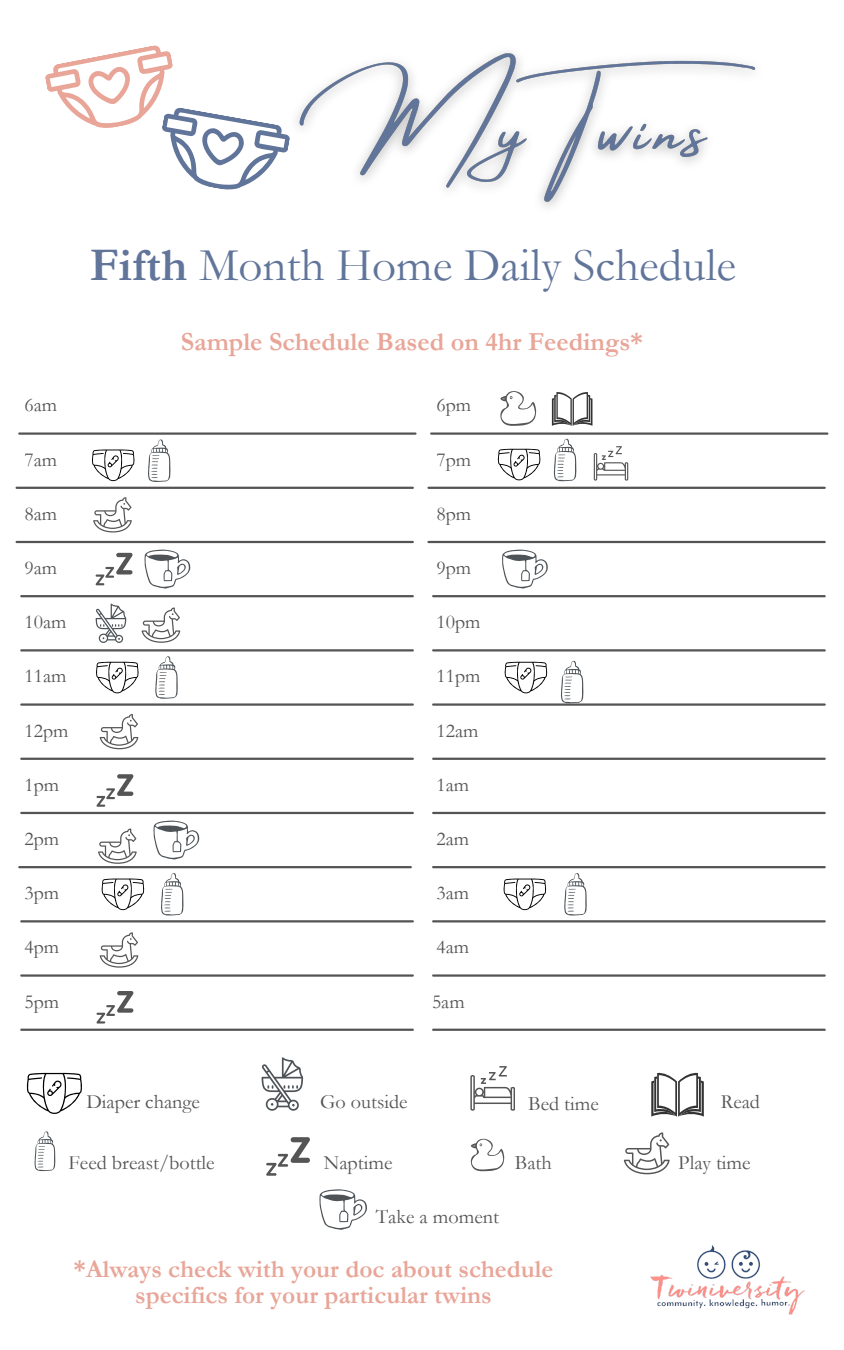
<style>
.page{position:relative;width:844px;height:1350px;background:#fff}
.page>*{position:absolute;margin:0;border:0;box-sizing:border-box;transform-origin:0 0}
.t1{font:47.25px "Garamond";color:#61759b}
.t2{font:700 26.25px "Garamond";color:#e8a598}
.t3{font:700 25.35px/26.4px "Garamond";color:#e8a598;text-align:center}
.t4{font:20.25px "Garamond";color:#555}
.t5{font:19.8px "Garamond";color:#555}
.s1{font-weight:700}
</style>
<div class="page">
<hr style="left:433px;top:758px;width:391px;height:2px;background:#545454">
<hr style="left:433px;top:974px;width:391px;height:3px;background:#545454">
<hr style="left:433px;top:595px;width:391px;height:2px;background:#545454">
<hr style="left:433px;top:812px;width:391px;height:2px;background:#545454">
<hr style="left:433px;top:1029px;width:391px;height:2px;background:#545454">
<hr style="left:433px;top:703px;width:391px;height:3px;background:#545454">
<hr style="left:433px;top:920px;width:391px;height:2px;background:#545454">
<hr style="left:428px;top:541px;width:396px;height:2px;background:#545454">
<hr style="left:433px;top:649px;width:391px;height:3px;background:#545454">
<hr style="left:433px;top:866px;width:391px;height:2px;background:#545454">
<hr style="left:428px;top:487px;width:396px;height:2px;background:#545454">
<hr style="left:431px;top:432px;width:396px;height:3px;background:#545454">
<hr style="left:21px;top:758px;width:392px;height:2px;background:#545454">
<hr style="left:21px;top:974px;width:392px;height:3px;background:#545454">
<hr style="left:21px;top:595px;width:392px;height:2px;background:#545454">
<hr style="left:21px;top:812px;width:392px;height:2px;background:#545454">
<hr style="left:21px;top:1029px;width:392px;height:2px;background:#545454">
<hr style="left:21px;top:703px;width:392px;height:3px;background:#545454">
<hr style="left:21px;top:920px;width:392px;height:2px;background:#545454">
<hr style="left:17px;top:541px;width:396px;height:2px;background:#545454">
<hr style="left:21px;top:649px;width:392px;height:3px;background:#545454">
<hr style="left:19px;top:866px;width:392px;height:2px;background:#545454">
<hr style="left:17px;top:487px;width:396px;height:2px;background:#545454">
<hr style="left:19px;top:432px;width:396px;height:3px;background:#545454">
<svg style="left:148px;top:439px;width:22px;height:43px"></svg>
<svg style="left:92px;top:449px;width:43px;height:32px"></svg>
<svg style="left:155px;top:656px;width:23px;height:43px"></svg>
<svg style="left:96px;top:661px;width:43px;height:32px"></svg>
<svg style="left:161px;top:873px;width:22px;height:43px"></svg>
<svg style="left:101px;top:878px;width:44px;height:32px"></svg>
<svg style="left:554px;top:439px;width:22px;height:42px"></svg>
<svg style="left:497px;top:448px;width:44px;height:32px"></svg>
<svg style="left:561px;top:661px;width:22px;height:42px"></svg>
<svg style="left:504px;top:661px;width:43px;height:32px"></svg>
<svg style="left:564px;top:873px;width:23px;height:43px"></svg>
<svg style="left:96px;top:604px;width:30px;height:39px"></svg>
<svg style="left:503px;top:878px;width:43px;height:32px"></svg>
<svg style="left:500px;top:391px;width:36px;height:35px"></svg>
<svg style="left:145px;top:550px;width:45px;height:38px"></svg>
<svg style="left:502px;top:550px;width:46px;height:38px"></svg>
<svg style="left:153px;top:821px;width:46px;height:38px"></svg>
<svg style="left:35px;top:1131px;width:20px;height:40px"></svg>
<svg style="left:471px;top:1139px;width:33px;height:32px"></svg>
<svg style="left:319px;top:1189px;width:48px;height:41px"></svg>
<svg style="left:624px;top:1132px;width:45px;height:42px"></svg>
<svg style="left:266px;top:1137px;width:44px;height:39px"></svg>
<svg style="left:26px;top:1072px;width:56px;height:42px"></svg>
<svg style="left:261px;top:1057px;width:42px;height:54px"></svg>
<svg style="left:470px;top:1066px;width:45px;height:45px"></svg>
<svg style="left:651px;top:1072px;width:52px;height:45px"></svg>
<svg style="left:552px;top:392px;width:40px;height:34px"></svg>
<svg style="left:594px;top:446px;width:34px;height:34px"></svg>
<svg style="left:100px;top:714px;width:38px;height:35px"></svg>
<svg style="left:142px;top:607px;width:38px;height:36px"></svg>
<svg style="left:93px;top:497px;width:39px;height:36px"></svg>
<svg style="left:97px;top:991px;width:36px;height:33px"></svg>
<svg style="left:97px;top:774px;width:36px;height:33px"></svg>
<svg style="left:96px;top:553px;width:36px;height:32px"></svg>
<svg style="left:98px;top:829px;width:39px;height:35px"></svg>
<svg style="left:100px;top:932px;width:38px;height:36px"></svg>
<img style="left:297px;top:52px;width:459px;height:155px">
<svg style="left:45px;top:45px;width:245px;height:145px"></svg>
<img style="left:650px;top:1245px;width:155px;height:70px">
<p class="t1" style="left:90px;top:239px;width:648px"><span class="s1">Fifth</span> Month Home Daily Schedule</p>
<p class="t2" style="left:181px;top:327px;width:464px">Sample Schedule Based on 4hr Feedings*</p>
<p class="t5" style="left:25px;top:394px;width:34px">6am</p>
<p class="t5" style="left:436px;top:394px;width:36px">6pm</p>
<p class="t5" style="left:25px;top:449px;width:34px">7am</p>
<p class="t5" style="left:436px;top:449px;width:36px">7pm</p>
<p class="t5" style="left:25px;top:503px;width:34px">8am</p>
<p class="t5" style="left:436px;top:503px;width:36px">8pm</p>
<p class="t5" style="left:25px;top:557px;width:34px">9am</p>
<p class="t5" style="left:436px;top:557px;width:36px">9pm</p>
<p class="t5" style="left:25px;top:611px;width:43px">10am</p>
<p class="t5" style="left:25px;top:665px;width:43px">11am</p>
<p class="t5" style="left:25px;top:720px;width:45px">12pm</p>
<p class="t5" style="left:436px;top:611px;width:45px">10pm</p>
<p class="t5" style="left:436px;top:665px;width:45px">11pm</p>
<p class="t5" style="left:436px;top:720px;width:43px">12am</p>
<p class="t5" style="left:25px;top:774px;width:36px">1pm</p>
<p class="t5" style="left:436px;top:774px;width:34px">1am</p>
<p class="t5" style="left:25px;top:828px;width:36px">2pm</p>
<p class="t5" style="left:436px;top:828px;width:34px">2am</p>
<p class="t5" style="left:25px;top:882px;width:36px">3pm</p>
<p class="t5" style="left:436px;top:882px;width:34px">3am</p>
<h2 class="t5" style="left:25px;top:936px;width:36px">4pm</h2>
<h3 class="t5" style="left:25px;top:991px;width:36px">5pm</h3>
<p class="t5" style="left:436px;top:936px;width:34px">4am</p>
<p class="t5" style="left:432px;top:991px;width:34px">5am</p>
<p class="t4" style="left:86px;top:1090px;width:115px">Diaper change</p>
<p class="t4" style="left:320px;top:1090px;width:89px">Go outside</p>
<p class="t4" style="left:528px;top:1092px;width:72px">Bed time</p>
<p class="t4" style="left:721px;top:1090px;width:41px">Read</p>
<p class="t4" style="left:69px;top:1151px;width:148px">Feed breast/bottle</p>
<p class="t4" style="left:324px;top:1151px;width:70px">Naptime</p>
<p class="t4" style="left:515px;top:1151px;width:38px">Bath</p>
<p class="t4" style="left:376px;top:1205px;width:125px">Take a moment</p>
<p class="t3" style="left:74px;top:1256px;width:481px">*Always check with your doc about schedule specifics for your particular twins</p>
<p class="t4" style="left:678px;top:1151px;width:74px">Play time</p>
</div>
